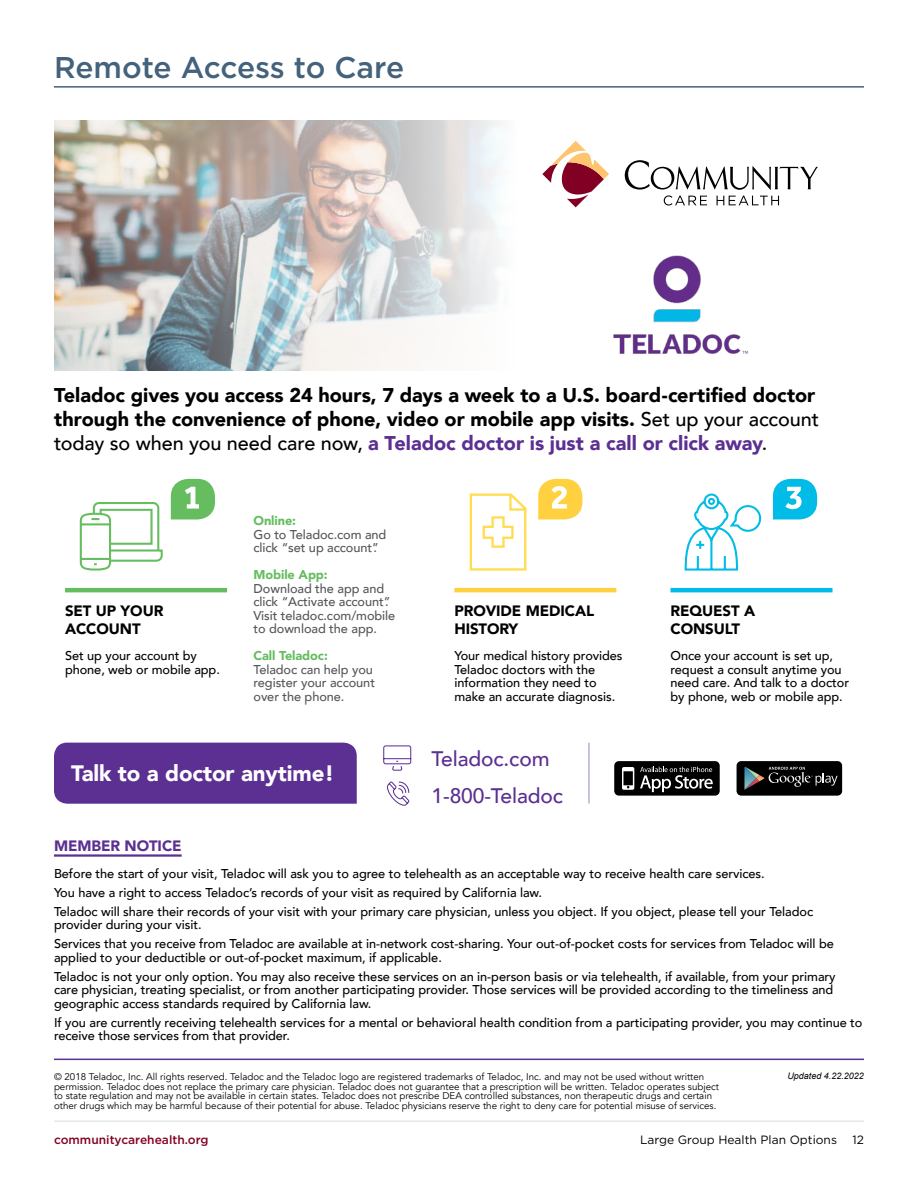
<style>
.page{position:relative;width:918px;height:1188px;background:#fff}
.page>*{position:absolute;margin:0;border:0;box-sizing:border-box;transform-origin:0 0}
.t1{font:500 30px "Gotham";letter-spacing:-.01em;color:#44627b}
.t2{font:900 22.2px "Avenir";letter-spacing:-.005em;color:#fff}
.t3{font:500 21px/37px "Avenir";letter-spacing:-.005em;color:#5c2f92}
.t4{font:900 19.8px/24px "Avenir";color:#000}
.t5{font:900 15px/18px "Avenir";letter-spacing:-.005em;color:#000}
.t6{font:900 15px "Avenir";letter-spacing:-.005em;color:#5c2f92}
.t7{font:500 12.75px/13.5px "Avenir";letter-spacing:-.005em;color:#000}
.t8{font:500 12.75px/13.5px "Avenir";letter-spacing:-.005em;color:#55565a}
.t9{font:900 12.75px "Avenir";letter-spacing:-.005em;color:#65bd60}
.t10{font:12px "Gotham";color:#000}
.t11{font:500 12px "Gotham";color:#820024}
.t12{font:9.75px/9.8px "Avenir";color:#000}
.t13{font:italic 9px "Arial";color:#000}
.s1{font-weight:500}
.s2{color:#5c2f92}
</style>
<div class="page">
<hr style="left:54px;top:1120px;width:810px;height:2px;background:#e6e7e8">
<hr style="left:54px;top:86px;width:810px;height:2px;background:#44627b">
<img style="left:54px;top:120px;width:446px;height:250px">
<svg style="left:624px;top:160px;width:194px;height:46px"></svg>
<svg style="left:542px;top:141px;width:67px;height:66px"></svg>
<hr style="left:54px;top:1059px;width:810px;height:1px;background:#5c2f92">
<img style="left:613px;top:255px;width:136px;height:99px">
<div style="left:54px;top:743px;width:303px;height:61px;background:#5c2f92"></div>
<svg style="left:383px;top:745px;width:29px;height:26px"></svg>
<svg style="left:387px;top:781px;width:23px;height:25px"></svg>
<div style="left:614px;top:761px;width:106px;height:35px;background:#000;border-radius:5px"></div>
<svg style="left:622px;top:767px;width:12px;height:23px"></svg>
<svg style="left:640px;top:767px;width:73px;height:25px"></svg>
<div style="left:737px;top:761px;width:105px;height:35px;background:#000;border-radius:5px"></div>
<svg style="left:744px;top:767px;width:94px;height:23px"></svg>
<svg style="left:79px;top:502px;width:84px;height:69px"></svg>
<svg style="left:469px;top:493px;width:58px;height:78px"></svg>
<svg style="left:684px;top:493px;width:78px;height:78px"></svg>
<hr style="left:65px;top:588px;width:162px;height:4px;background:#65bd60">
<hr style="left:454px;top:588px;width:162px;height:4px;background:#ffd140">
<hr style="left:670px;top:588px;width:162px;height:4px;background:#00bce7">
<svg style="left:171px;top:479px;width:44px;height:40px"></svg>
<svg style="left:538px;top:479px;width:44px;height:40px"></svg>
<svg style="left:773px;top:479px;width:44px;height:40px"></svg>
<hr style="left:589px;top:743px;width:1px;height:61px;background:#9d86be">
<hr style="left:54px;top:854px;width:128px;height:3px;background:#5c2f92">
<h1 class="t1" style="left:54px;top:48px;width:352px">Remote Access to Care</h1>
<h3 class="t4" style="left:54px;top:383px;width:767px">Teladoc gives you access 24 hours, 7 days a week to a U.S. board-certified doctor through the convenience of phone, video or mobile app visits. <span class="s1">Set up your account today so when you need care now,</span> <span class="s2">a Teladoc doctor is just a call or click away</span><span class="s1">.</span></h3>
<p class="t5" style="left:65px;top:602px;width:100px">SET UP YOUR<br>ACCOUNT</p>
<p class="t7" style="left:65px;top:648px;width:156px">Set up your account by phone, web or mobile app.</p>
<p class="t9" style="left:253px;top:510px;width:44px">Online:</p>
<p class="t8" style="left:253px;top:527px;width:134px">Go to Teladoc.com and click “set up account”.</p>
<p class="t9" style="left:253px;top:564px;width:76px">Mobile App:</p>
<p class="t8" style="left:253px;top:581px;width:143px">Download the app and click “Activate account”.<br>Visit teladoc.com/mobile to download the app.</p>
<p class="t9" style="left:253px;top:645px;width:76px">Call Teladoc:</p>
<p class="t8" style="left:253px;top:662px;width:123px">Teladoc can help you register your account over the phone.</p>
<h2 class="t2" style="left:71px;top:754px;width:265px">Talk to a doctor anytime!</h2>
<p class="t5" style="left:454px;top:602px;width:141px">PROVIDE MEDICAL<br>HISTORY</p>
<p class="t7" style="left:454px;top:648px;width:170px">Your medical history provides<br>Teladoc doctors with the information they need to make an accurate diagnosis.</p>
<h3 class="t3" style="left:432px;top:739px;width:133px">Teladoc.com<br>1-800-Teladoc</h3>
<p class="t5" style="left:670px;top:602px;width:86px">REQUEST A<br>CONSULT</p>
<p class="t7" style="left:670px;top:648px;width:180px">Once your account is set up, request a consult anytime you need care. And talk to a doctor by phone, web or mobile app.</p>
<p class="t6" style="left:54px;top:833px;width:129px">MEMBER NOTICE</p>
<p class="t7" style="left:54px;top:863px;width:761px;line-height:18.9px">Before the start of your visit, Teladoc will ask you to agree to telehealth as an acceptable way to receive health care services.<br>You have a right to access Teladoc’s records of your visit as required by California law.<br>Teladoc will share their records of your visit with your primary care physician, unless you object. If you object, please tell your Teladoc</p>
<p class="t7" style="left:54px;top:915px;width:781px;line-height:18.9px">provider during your visit.<br>Services that you receive from Teladoc are available at in-network cost-sharing. Your out-of-pocket costs for services from Teladoc will be</p>
<p class="t7" style="left:54px;top:947px;width:783px;line-height:18.9px">applied to your deductible or out-of-pocket maximum, if applicable.<br>Teladoc is not your only option. You may also receive these services on an in-person basis or via telehealth, if available, from your primary</p>
<p class="t7" style="left:54px;top:982px;width:781px">care physician, treating specialist, or from another participating provider. Those services will be provided according to the timeliness and geographic access standards required by California law.</p>
<p class="t7" style="left:54px;top:1015px;width:810px">If you are currently receiving telehealth services for a mental or behavioral health condition from a participating provider, you may continue to receive those services from that provider.</p>
<p class="t12" style="left:54px;top:1072px;width:667px">© 2018 Teladoc, Inc. All rights reserved. Teladoc and the Teladoc logo are registered trademarks of Teladoc, Inc. and may not be used without written permission. Teladoc does not replace the primary care physician. Teladoc does not guarantee that a prescription will be written. Teladoc operates subject to state regulation and may not be available in certain states. Teladoc does not prescribe DEA controlled substances, non therapeutic drugs and certain other drugs which may be harmful because of their potential for abuse. Teladoc physicians reserve the right to deny care for potential misuse of services.</p>
<p class="t13" style="left:787px;top:1070px;width:78px">Updated 4.22.2022</p>
<p class="t11" style="left:54px;top:1132px;width:156px">communitycarehealth.org</p>
<p class="t10" style="left:640px;top:1132px;width:198px">Large Group Health Plan Options</p>
<p class="t10" style="left:853px;top:1132px;width:13px">12</p>
</div>
